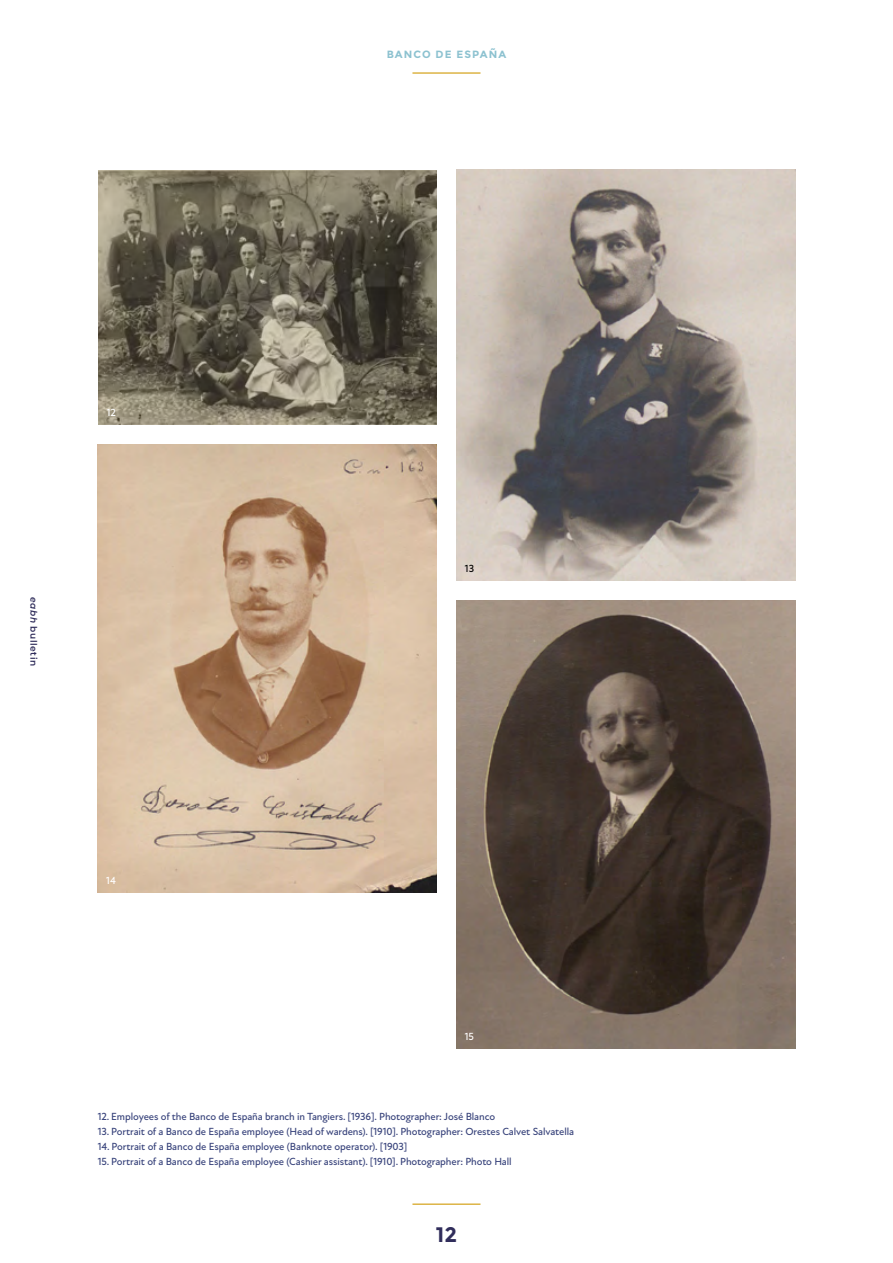
<style>
.page{position:relative;width:893px;height:1263px;background:#fff}
.page>*{position:absolute;margin:0;border:0;box-sizing:border-box;transform-origin:0 0}
.t1{font:700 21px "Montserrat";color:#302d5b}
.t2{font:500 10.5px "Atten New";letter-spacing:-.01em;color:#38437b}
.t3{font:700 10.5px "Montserrat";letter-spacing:.1em;color:#8dc2d0}
.t4{font:500 10.5px "Atten New";color:#fff}
.t5{font:500 10.5px "Atten New";color:#000}
.t6{font:600 9px "Montserrat";letter-spacing:.06em;color:#302d5b}
.s1{font-style:italic}
</style>
<div class="page">
<hr style="left:412px;top:72px;width:68px;height:2px;background:#dcb446">
<img style="left:456px;top:601px;width:339px;height:447px">
<img style="left:98px;top:444px;width:339px;height:449px">
<img style="left:98px;top:170px;width:339px;height:254px">
<img style="left:456px;top:170px;width:339px;height:410px">
<hr style="left:412px;top:1203px;width:68px;height:2px;background:#dcb446">
<p class="t3" style="left:387px;top:48px;width:121px">BANCO DE ESPAÑA</p>
<p class="t4" style="left:107px;top:406px;width:11px">12</p>
<p class="t6" style="left:40px;top:597px;width:70px;rotate:90deg"><span class="s1">eabh</span> bulletin</p>
<p class="t5" style="left:465px;top:562px;width:11px">13</p>
<p class="t4" style="left:106px;top:874px;width:11px">14</p>
<p class="t4" style="left:465px;top:1030px;width:11px">15</p>
<p class="t2" style="left:98px;top:1110px;width:399px">12. Employees of the Banco de España branch in Tangiers. [1936]. Photographer: José Blanco</p>
<p class="t2" style="left:98px;top:1125px;width:478px">13. Portrait of a Banco de España employee (Head of wardens). [1910]. Photographer: Orestes Calvet Salvatella</p>
<p class="t2" style="left:98px;top:1140px;width:311px">14. Portrait of a Banco de España employee (Banknote operator). [1903]</p>
<p class="t2" style="left:98px;top:1155px;width:415px">15. Portrait of a Banco de España employee (Cashier assistant). [1910]. Photographer: Photo Hall</p>
<h1 class="t1" style="left:436px;top:1222px;width:23px">12</h1>
</div>
